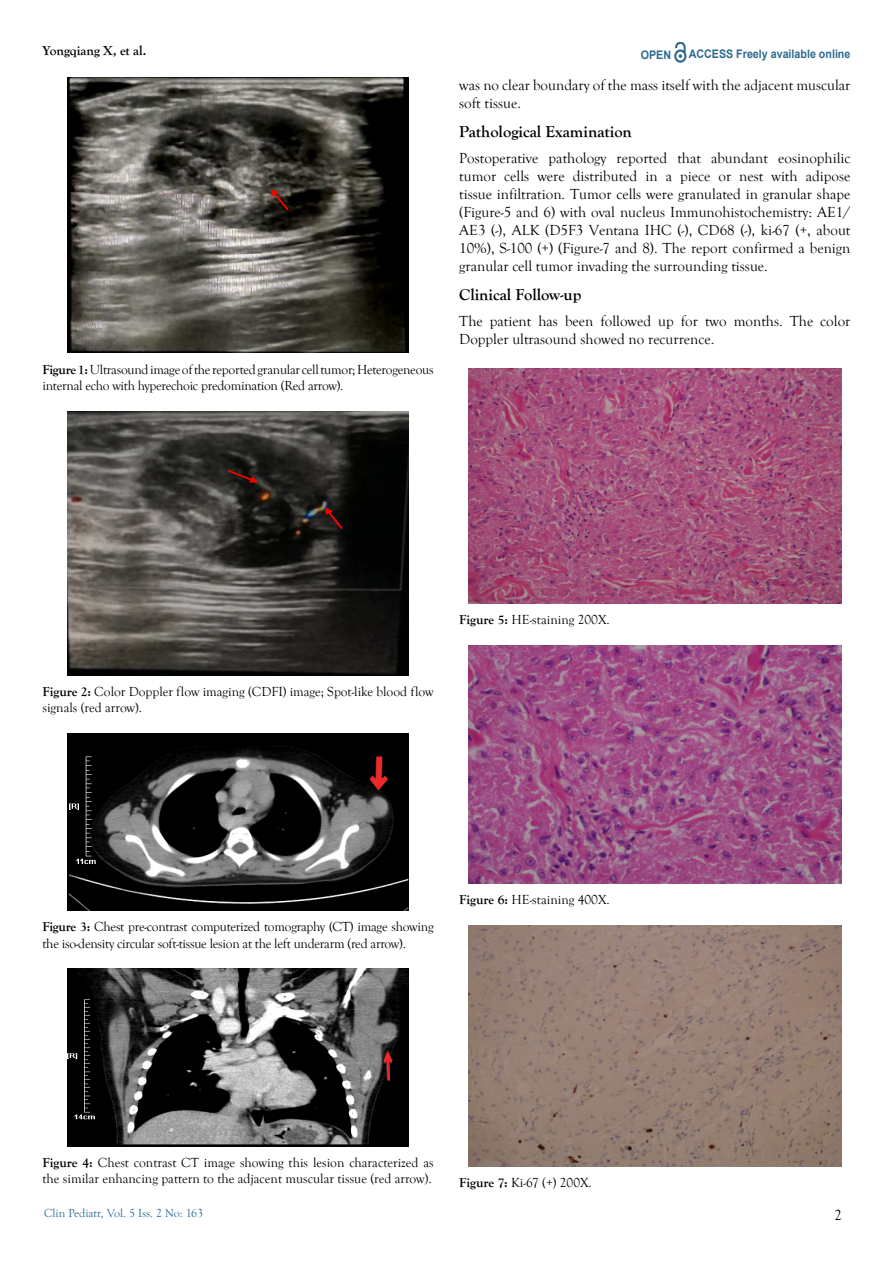
<style>
.page{position:relative;width:893px;height:1263px;background:#fff}
.page>*{position:absolute;margin:0;border:0;box-sizing:border-box;transform-origin:0 0}
.t1{font:700 16.5px "Goudy Old Style T";color:#000}
.t2{font:15px/18px "Goudy Old Style T";color:#000}
.t3{font:13.5px/16.2px "Goudy Old Style T";letter-spacing:-.02em;color:#000}
.t4{font:13.5px/16.2px "Goudy Old Style T";color:#000}
.t5{font:700 13.5px "Goudy Old Style T";color:#000}
.t6{font:12px "Goudy Old Style T";color:#276a8f}
.t7{font:700 11.85px "Arial";color:#2e6b8f;scale:.91 1}
.s1{font-weight:700}
</style>
<div class="page">
<svg style="left:674px;top:43px;width:12px;height:20px"></svg>
<img style="left:68px;top:77px;width:341px;height:276px">
<svg style="left:271px;top:189px;width:20px;height:23px"></svg>
<img style="left:67px;top:411px;width:342px;height:264px">
<svg style="left:325px;top:507px;width:20px;height:24px"></svg>
<svg style="left:225px;top:468px;width:33px;height:14px"></svg>
<img style="left:468px;top:368px;width:373px;height:236px">
<img style="left:468px;top:646px;width:373px;height:238px">
<img style="left:468px;top:926px;width:373px;height:240px">
<img style="left:67px;top:733px;width:342px;height:178px">
<img style="left:68px;top:969px;width:341px;height:177px">
<p class="t5" style="left:43px;top:43px;width:105px">Yongqiang X, et al.</p>
<p class="t7" style="left:641px;top:47px;width:35px">OPEN</p>
<p class="t7" style="left:689px;top:46px;width:179px">ACCESS Freely available online</p>
<p class="t3" style="left:43px;top:361px;width:393px"><span class="s1">Figure 1:</span> Ultrasound image of the reported granular cell tumor; Heterogeneous internal echo with hyperechoic predomination (Red arrow).</p>
<p class="t2" style="left:459px;top:77px;width:393px">was no clear boundary of the mass itself with the adjacent muscular soft tissue.</p>
<p class="t1" style="left:459px;top:122px;width:174px">Pathological Examination</p>
<p class="t2" style="left:459px;top:150px;width:393px;text-align:justify">Postoperative pathology reported that abundant eosinophilic tumor cells were distributed in a piece or nest with adipose tissue infiltration. Tumor cells were granulated in granular shape (Figure-5 and 6) with oval nucleus Immunohistochemistry: AE1/ AE3 (-), ALK (D5F3 Ventana IHC (-), CD68 (-), ki-67 (+, about 10%), S-100 (+) (Figure-7 and 8). The report confirmed a benign granular cell tumor invading the surrounding tissue.</p>
<p class="t1" style="left:459px;top:285px;width:124px">Clinical Follow-up</p>
<p class="t2" style="left:459px;top:312px;width:393px">The patient has been followed up for two months. The color<br>Doppler ultrasound showed no recurrence.</p>
<p class="t4" style="left:43px;top:684px;width:393px"><span class="s1">Figure 2:</span> Color Doppler flow imaging (CDFI) image; Spot-like blood flow signals (red arrow).</p>
<p class="t4" style="left:459px;top:612px;width:152px"><span class="s1">Figure 5:</span> HE-staining 200X.</p>
<p class="t3" style="left:43px;top:919px;width:393px"><span class="s1">Figure 3:</span> Chest pre-contrast computerized tomography (CT) image showing the iso-density circular soft-tissue lesion at the left underarm (red arrow).</p>
<p class="t4" style="left:459px;top:892px;width:152px"><span class="s1">Figure 6:</span> HE-staining 400X.</p>
<p class="t4" style="left:43px;top:1154px;width:393px"><span class="s1">Figure 4:</span> Chest contrast CT image showing this lesion characterized as the similar enhancing pattern to the adjacent muscular tissue (red arrow).</p>
<p class="t6" style="left:44px;top:1207px;width:160px">Clin Pediatr, Vol. 5 Iss. 2 No: 163</p>
<p class="t3" style="left:459px;top:1174px;width:134px"><span class="s1">Figure 7:</span> Ki-67 (+) 200X.</p>
<p class="t2" style="left:834px;top:1207px;width:9px">2</p>
</div>
